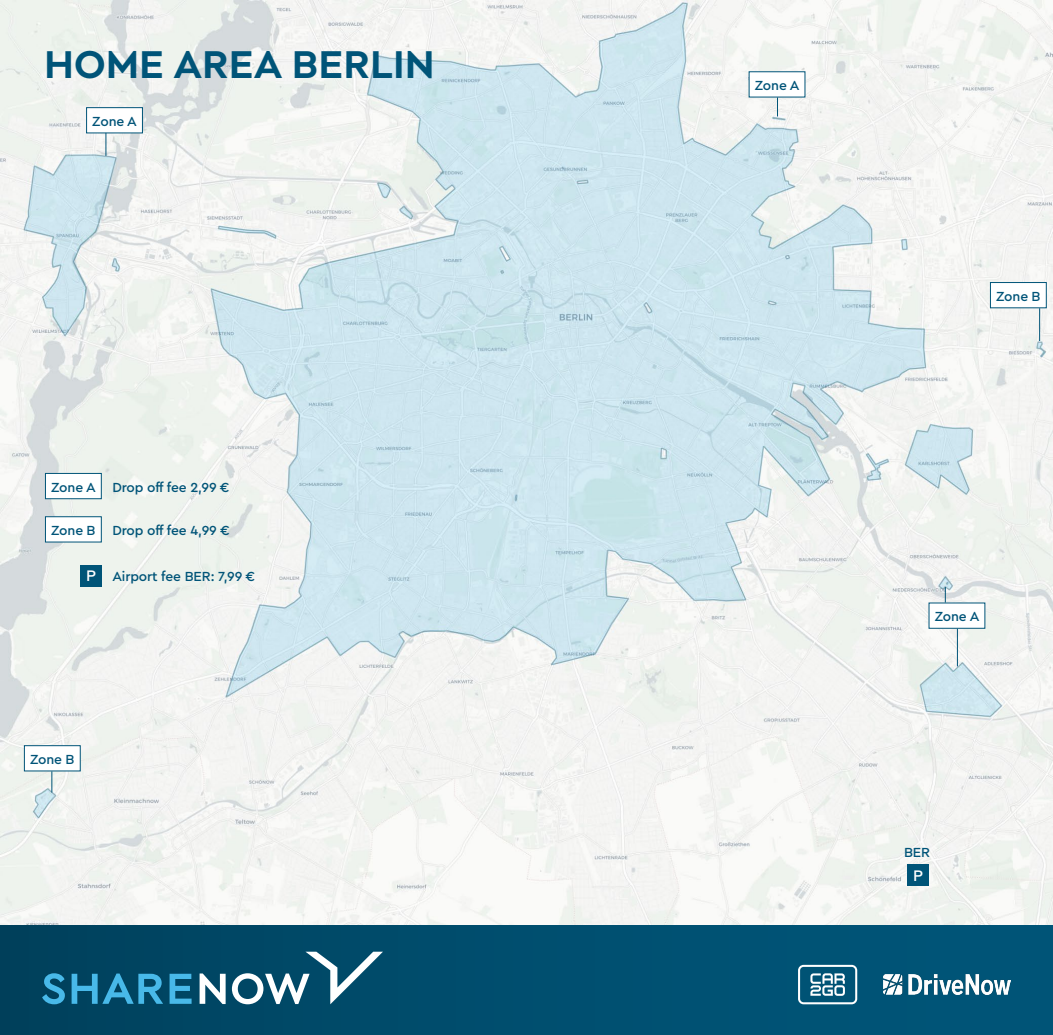
<style>
.page{position:relative;width:1053px;height:1035px;background:#fff}
.page>*{position:absolute;margin:0;border:0;box-sizing:border-box;transform-origin:0 0}
.t1{font:700 40.62px "YOURNOW Sans";color:#005478}
.t2{font:500 16px "YOURNOW Sans";color:#fff}
.t3{font:500 13.75px "YOURNOW Sans";letter-spacing:-.01em;color:#005478}
</style>
<div class="page">
<img style="left:0;top:1px;width:1052px;height:925px">
<div style="left:0;top:926px;width:1052px;height:109px;background:linear-gradient(to right,#00425e,#01587c)"></div>
<svg style="left:199px;top:973px;width:26px;height:31px"></svg>
<svg style="left:232px;top:951px;width:151px;height:53px"></svg>
<svg style="left:42px;top:973px;width:23px;height:31px"></svg>
<svg style="left:72px;top:973px;width:91px;height:30px;background:#1f769b"></svg>
<svg style="left:169px;top:973px;width:22px;height:30px"></svg>
<svg style="left:798px;top:965px;width:59px;height:39px"></svg>
<img style="left:883px;top:974px;width:127px;height:20px">
<div style="left:86px;top:107px;width:57px;height:26px;background:#fff;border:1px solid #005478"></div>
<div style="left:928px;top:602px;width:57px;height:27px;background:#fff;border:1px solid #005478"></div>
<div style="left:748px;top:71px;width:57px;height:26px;background:#fff"></div>
<div style="left:45px;top:473px;width:57px;height:26px;background:#fff;border:1px solid #005478"></div>
<div style="left:24px;top:745px;width:57px;height:26px;background:#fff;border:1px solid #005478"></div>
<div style="left:989px;top:282px;width:57px;height:26px;background:#fff;border:1px solid #005478"></div>
<div style="left:45px;top:516px;width:57px;height:26px;background:#fff;border:1px solid #005478"></div>
<hr style="left:956px;top:629px;width:1px;height:37px;background:#005478">
<svg style="left:777px;top:97px;width:1px;height:19px"></svg>
<svg style="left:105px;top:133px;width:1px;height:23px"></svg>
<hr style="left:1039px;top:308px;width:1px;height:33px;background:#005478">
<svg style="left:51px;top:771px;width:1px;height:21px"></svg>
<svg style="left:944px;top:587px;width:1px;height:15px"></svg>
<div style="left:907px;top:864px;width:21px;height:22px;background:#005478"></div>
<div style="left:80px;top:565px;width:22px;height:21px;background:#005478"></div>
<h1 class="t1" style="left:44px;top:38px;width:392px">HOME AREA BERLIN</h1>
<p class="t3" style="left:92px;top:112px;width:46px">Zone A</p>
<p class="t3" style="left:51px;top:478px;width:46px">Zone A</p>
<p class="t3" style="left:51px;top:521px;width:46px">Zone B</p>
<p class="t2" style="left:86px;top:565px;width:11px">P</p>
<p class="t3" style="left:112px;top:478px;width:119px">Drop off fee 2,99 €</p>
<p class="t3" style="left:112px;top:521px;width:119px">Drop off fee 4,99 €</p>
<p class="t3" style="left:112px;top:567px;width:144px">Airport fee BER: 7,99 €</p>
<p class="t3" style="left:30px;top:750px;width:46px">Zone B</p>
<p class="t3" style="left:754px;top:76px;width:46px">Zone A</p>
<p class="t3" style="left:995px;top:287px;width:46px">Zone B</p>
<p class="t3" style="left:934px;top:607px;width:46px">Zone A</p>
<p class="t3" style="left:903px;top:843px;width:28px">BER</p>
<p class="t2" style="left:913px;top:865px;width:11px">P</p>
</div>
